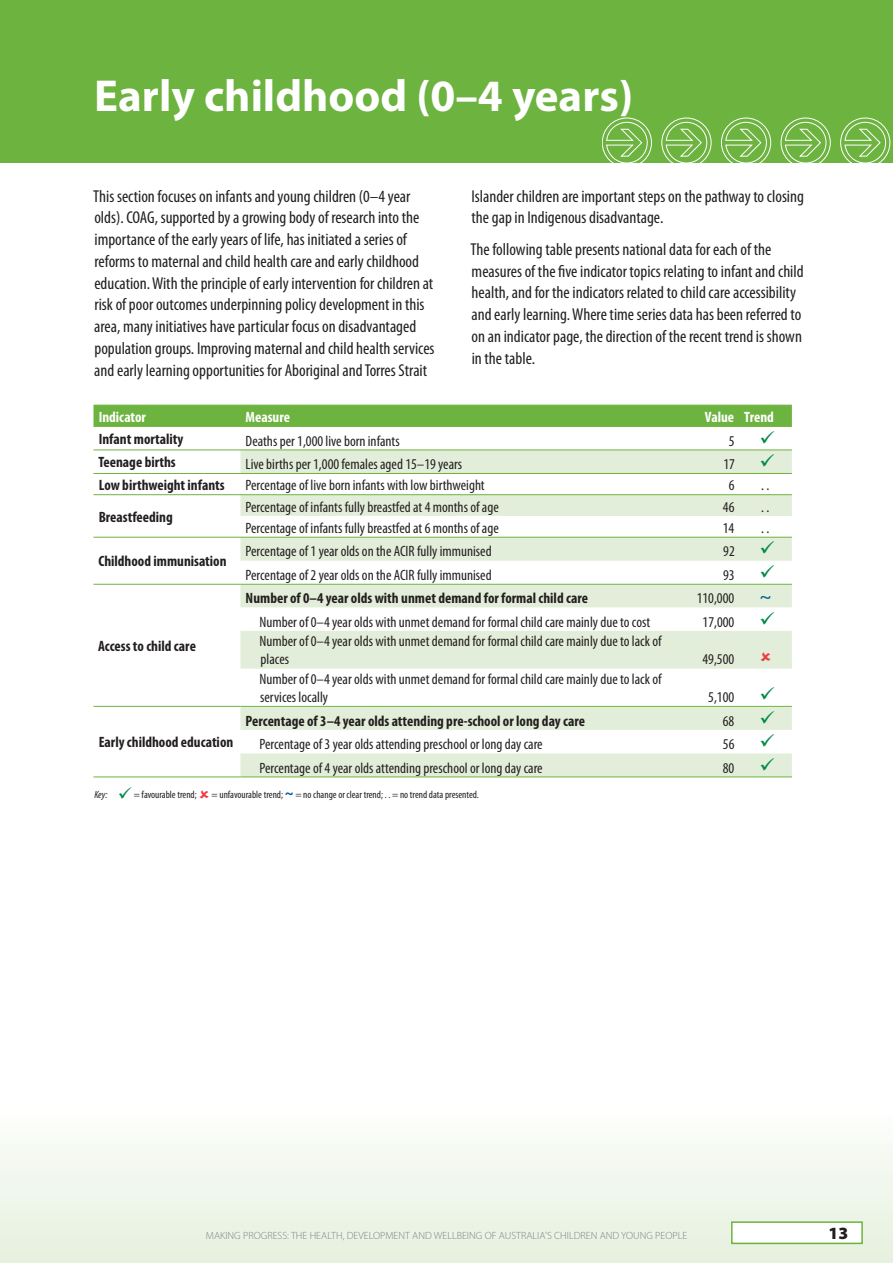
<style>
.page{position:relative;width:893px;height:1263px;background:#fff}
.page>*{position:absolute;margin:0;border:0;box-sizing:border-box;transform-origin:0 0}
.t1{font:700 45px "Myriad Pro";color:#fff}
.t2{font:19.5px "Myriad Pro";color:#005595}
.t3{font:condensed 17.25px/21.8px "Myriad Pro";color:#231f20}
.t4{font:900 17.25px "Myriad Pro";color:#231f20}
.t5{font:condensed 15px/18px "Myriad Pro";color:#231f20}
.t6{font:700 condensed 15px "Myriad Pro";color:#231f20}
.t7{font:700 condensed 15px "Myriad Pro";color:#fff}
.t8{font:300 10.5px "Myriad Pro";color:#808285}
.t9{font:condensed 10.5px "Myriad Pro";color:#231f20}
.t10{font:italic condensed 10.5px "Myriad Pro";color:#231f20}
.s1{font-weight:700;font-size:15px;color:#005595}
</style>
<div class="page">
<div style="left:0;top:1067px;width:892px;height:196px;background:linear-gradient(to bottom,#fff,#e6f1df)"></div>
<div style="left:732px;top:1222px;width:130px;height:21px;background:#fff"></div>
<div style="left:731px;top:1221px;width:132px;height:23px;border:1px solid #6db33f"></div>
<svg style="left:93px;top:449px;width:147px;height:328px"></svg>
<svg style="left:240px;top:451px;width:552px;height:326px;fill:#e3eeda"></svg>
<hr style="left:93px;top:450px;width:699px;height:1px;background:#6db33f">
<hr style="left:93px;top:473px;width:699px;height:1px;background:#6db33f">
<hr style="left:93px;top:494px;width:699px;height:1px;background:#6db33f">
<hr style="left:93px;top:537px;width:699px;height:1px;background:#6db33f">
<hr style="left:93px;top:584px;width:699px;height:1px;background:#6db33f">
<hr style="left:93px;top:706px;width:147px;height:1px;background:#6db33f">
<hr style="left:93px;top:777px;width:147px;height:1px;background:#6db33f">
<hr style="left:240px;top:706px;width:552px;height:1px;background:#6db33f">
<hr style="left:240px;top:777px;width:552px;height:1px;background:#6db33f">
<div style="left:0;top:0;width:892px;height:163px;background:#6db33f"></div>
<div style="left:602px;top:118px;width:50px;height:49px;border:1px solid #fff;border-radius:50%"></div>
<svg style="left:93px;top:405px;width:699px;height:22px;background:#6db340"></svg>
<svg style="left:761px;top:454px;width:13px;height:13px"></svg>
<svg style="left:761px;top:542px;width:13px;height:12px"></svg>
<svg style="left:761px;top:565px;width:13px;height:13px"></svg>
<svg style="left:761px;top:612px;width:13px;height:12px"></svg>
<svg style="left:761px;top:653px;width:9px;height:9px"></svg>
<svg style="left:761px;top:687px;width:13px;height:13px"></svg>
<svg style="left:761px;top:711px;width:13px;height:12px"></svg>
<svg style="left:761px;top:734px;width:13px;height:13px"></svg>
<svg style="left:761px;top:758px;width:13px;height:12px"></svg>
<h1 class="t1" style="left:94px;top:79px;width:540px">Early childhood (0–4 years)</h1>
<p class="t3" style="left:93px;top:187px;width:343px">This section focuses on infants and young children (0–4 year olds). COAG, supported by a growing body of research into the importance of the early years of life, has initiated a series of reforms to maternal and child health care and early childhood education. With the principle of early intervention for children at risk of poor outcomes underpinning policy development in this area, many initiatives have particular focus on disadvantaged population groups. Improving maternal and child health services and early learning opportunities for Aboriginal and Torres Strait</p>
<p class="t3" style="left:471px;top:187px;width:334px">Islander children are important steps on the pathway to closing the gap in Indigenous disadvantage.</p>
<p class="t3" style="left:470px;top:240px;width:335px">The following table presents national data for each of the measures of the five indicator topics relating to infant and child health, and for the indicators related to child care accessibility and early learning. Where time series data has been referred to on an indicator page, the direction of the recent trend is shown in the table.</p>
<p class="t7" style="left:99px;top:411px;width:49px">Indicator</p>
<p class="t7" style="left:246px;top:411px;width:46px">Measure</p>
<p class="t7" style="left:705px;top:411px;width:70px">Value Trend</p>
<p class="t6" style="left:99px;top:433px;width:86px">Infant mortality</p>
<p class="t5" style="left:246px;top:433px;width:156px">Deaths per 1,000 live born infants</p>
<p class="t5" style="left:729px;top:433px;width:7px">5</p>
<p class="t6" style="left:98px;top:457px;width:79px">Teenage births</p>
<p class="t5" style="left:246px;top:457px;width:218px">Live births per 1,000 females aged 15–19 years</p>
<p class="t5" style="left:723px;top:457px;width:13px">17</p>
<p class="t6" style="left:99px;top:479px;width:128px">Low birthweight infants</p>
<p class="t5" style="left:246px;top:478px;width:241px">Percentage of live born infants with low birthweight</p>
<p class="t5" style="left:729px;top:478px;width:7px">6</p>
<p class="t5" style="left:761px;top:478px;width:10px">. .</p>
<p class="t6" style="left:99px;top:511px;width:76px">Breastfeeding</p>
<p class="t5" style="left:246px;top:499px;width:255px">Percentage of infants fully breastfed at 4 months of age</p>
<p class="t5" style="left:723px;top:499px;width:13px">46</p>
<p class="t5" style="left:761px;top:499px;width:10px">. .</p>
<p class="t5" style="left:246px;top:520px;width:255px">Percentage of infants fully breastfed at 6 months of age</p>
<p class="t5" style="left:723px;top:520px;width:13px">14</p>
<p class="t5" style="left:761px;top:520px;width:10px">. .</p>
<p class="t6" style="left:98px;top:556px;width:130px">Childhood immunisation</p>
<p class="t6" style="left:98px;top:640px;width:99px">Access to child care</p>
<p class="t6" style="left:99px;top:737px;width:136px">Early childhood education</p>
<p class="t5" style="left:246px;top:544px;width:248px">Percentage of 1 year olds on the ACIR fully immunised</p>
<p class="t5" style="left:723px;top:544px;width:13px">92</p>
<p class="t5" style="left:246px;top:568px;width:248px">Percentage of 2 year olds on the ACIR fully immunised</p>
<p class="t5" style="left:723px;top:568px;width:13px">93</p>
<p class="t6" style="left:246px;top:592px;width:344px">Number of 0–4 year olds with unmet demand for formal child care</p>
<p class="t5" style="left:697px;top:591px;width:39px">110,000</p>
<p class="t2" style="left:760px;top:589px;width:13px">~</p>
<p class="t5" style="left:260px;top:614px;width:392px">Number of 0–4 year olds with unmet demand for formal child care mainly due to cost</p>
<p class="t5" style="left:702px;top:614px;width:33px">17,000</p>
<p class="t5" style="left:260px;top:634px;width:404px">Number of 0–4 year olds with unmet demand for formal child care mainly due to lack of places</p>
<p class="t5" style="left:702px;top:652px;width:33px">49,500</p>
<p class="t5" style="left:260px;top:672px;width:404px">Number of 0–4 year olds with unmet demand for formal child care mainly due to lack of services locally</p>
<p class="t5" style="left:708px;top:690px;width:28px">5,100</p>
<p class="t6" style="left:246px;top:715px;width:341px">Percentage of 3–4 year olds attending pre-school or long day care</p>
<p class="t5" style="left:723px;top:713px;width:13px">68</p>
<p class="t5" style="left:260px;top:737px;width:285px">Percentage of 3 year olds attending preschool or long day care</p>
<p class="t5" style="left:723px;top:737px;width:13px">56</p>
<p class="t5" style="left:260px;top:760px;width:285px">Percentage of 4 year olds attending preschool or long day care</p>
<p class="t5" style="left:723px;top:760px;width:13px">80</p>
<p class="t10" style="left:94px;top:790px;width:15px">Key:</p>
<p class="t9" style="left:134px;top:790px;width:65px">= favourable trend;</p>
<p class="t9" style="left:212px;top:790px;width:269px">= unfavourable trend; <span class="s1">~</span> = no change or clear trend; . . = no trend data presented.</p>
<p class="t8" style="left:206px;top:1229px;width:483px">MAKING PROGRESS: THE HEALTH, DEVELOPMENT AND WELLBEING OF AUSTRALIA’S CHILDREN AND YOUNG PEOPLE</p>
<p class="t4" style="left:828px;top:1226px;width:21px">13</p>
</div>
